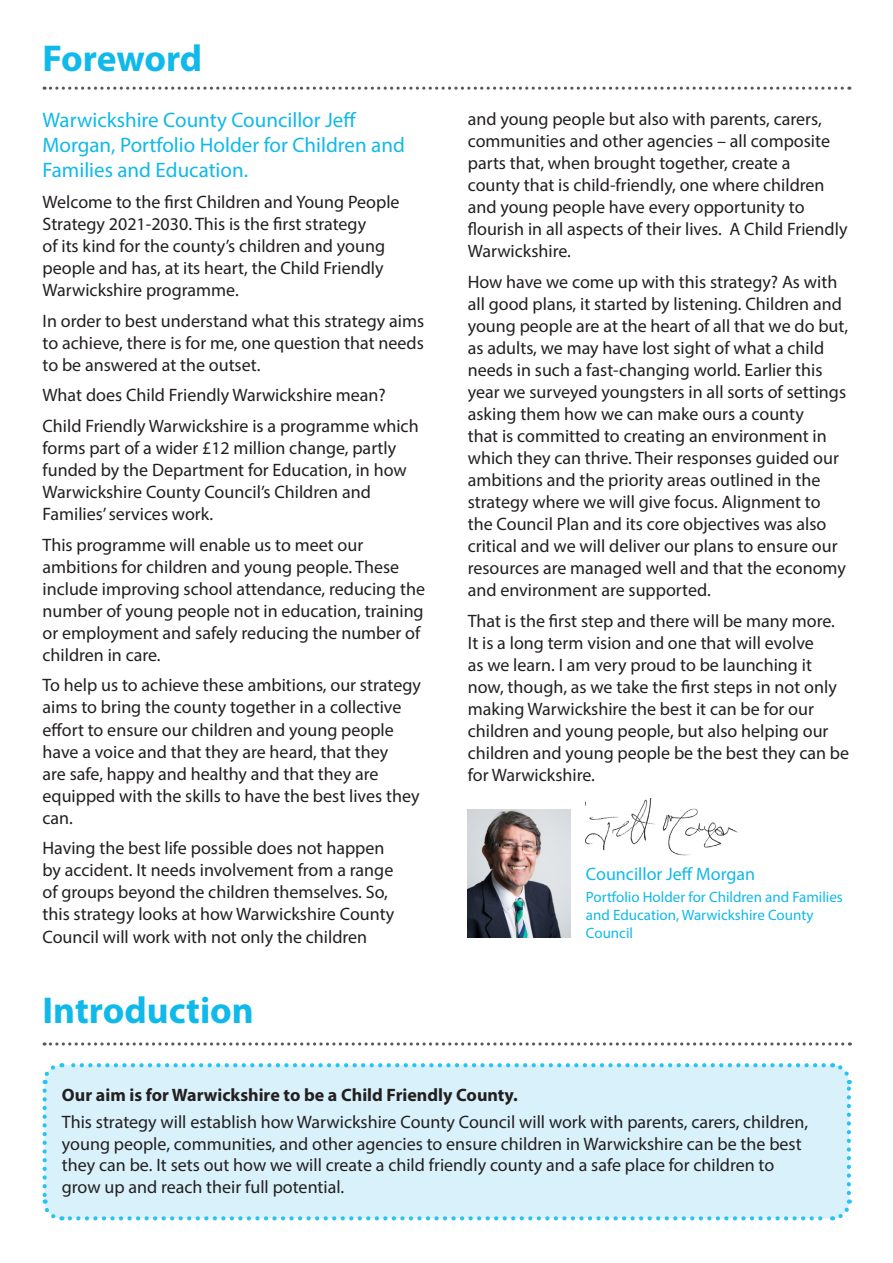
<style>
.page{position:relative;width:893px;height:1263px;background:#fff}
.page>*{position:absolute;margin:0;border:0;box-sizing:border-box;transform-origin:0 0}
.t1{font:700 37.5px "Myriad Pro";color:#0fb9e9}
.t2{font:21px/25.2px "Myriad Pro";color:#0fb9e9}
.t3{font:18px/22px "Myriad Pro";color:#231f20}
.t4{font:700 18px "Myriad Pro";color:#231f20}
.t5{font:18px "Myriad Pro";color:#0fb9e9}
.t6{font:15px/18px "Myriad Pro";color:#0fb9e9}
</style>
<div class="page">
<svg style="left:44px;top:87px;width:806px;height:3px"></svg>
<img style="left:468px;top:809px;width:103px;height:129px">
<svg style="left:44px;top:1042px;width:806px;height:3px"></svg>
<div style="left:45px;top:1065px;width:804px;height:153px;background:#d8f1fb;border-radius:17px"></div>
<svg style="left:42px;top:1090px;width:20px;height:131px"></svg>
<svg style="left:70px;top:1199px;width:782px;height:22px"></svg>
<svg style="left:831px;top:1063px;width:21px;height:130px"></svg>
<svg style="left:42px;top:1063px;width:782px;height:21px"></svg>
<img style="left:586px;top:799px;width:152px;height:57px">
<div style="left:586px;top:799px;width:36px;height:11px;background:#fff"></div>
<p class="t1" style="left:43px;top:34px;width:161px">Foreword</p>
<p class="t2" style="left:43px;top:107px;width:364px">Warwickshire County Councillor Jeff<br>Morgan, Portfolio Holder for Children and<br>Families and Education.</p>
<p class="t3" style="left:43px;top:190px;width:359px">Welcome to the first Children and Young People Strategy 2021-2030. This is the first strategy<br>of its kind for the county’s children and young people and has, at its heart, the Child Friendly Warwickshire programme.</p>
<p class="t3" style="left:43px;top:309px;width:383px;text-align:justify">In order to best understand what this strategy aims to achieve, there is for me, one question that needs to be answered at the outset.</p>
<p class="t3" style="left:43px;top:384px;width:345px">What does Child Friendly Warwickshire mean?</p>
<p class="t3" style="left:43px;top:414px;width:378px">Child Friendly Warwickshire is a programme which forms part of a wider £12 million change, partly funded by the Department for Education, in how Warwickshire County Council’s Children and Families’ services work.</p>
<p class="t3" style="left:43px;top:533px;width:384px">This programme will enable us to meet our ambitions for children and young people. These include improving school attendance, reducing the number of young people not in education, training or employment and safely reducing the number of children in care.</p>
<p class="t3" style="left:43px;top:674px;width:380px">To help us to achieve these ambitions, our strategy aims to bring the county together in a collective effort to ensure our children and young people have a voice and that they are heard, that they<br>are safe, happy and healthy and that they are equipped with the skills to have the best lives they can.</p>
<p class="t3" style="left:43px;top:837px;width:353px">Having the best life possible does not happen by accident. It needs involvement from a range of groups beyond the children themselves. So, this strategy looks at how Warwickshire County Council will work with not only the children</p>
<p class="t1" style="left:43px;top:986px;width:213px">Introduction</p>
<p class="t3" style="left:468px;top:107px;width:381px">and young people but also with parents, carers, communities and other agencies – all composite parts that, when brought together, create a<br>county that is child-friendly, one where children and young people have every opportunity to flourish in all aspects of their lives. A Child Friendly Warwickshire.</p>
<p class="t3" style="left:468px;top:270px;width:382px">How have we come up with this strategy? As with all good plans, it started by listening. Children and young people are at the heart of all that we do but, as adults, we may have lost sight of what a child needs in such a fast-changing world. Earlier this year we surveyed youngsters in all sorts of settings asking them how we can make ours a county<br>that is committed to creating an environment in which they can thrive. Their responses guided our ambitions and the priority areas outlined in the strategy where we will give focus. Alignment to the Council Plan and its core objectives was also critical and we will deliver our plans to ensure our resources are managed well and that the economy and environment are supported.</p>
<p class="t3" style="left:468px;top:609px;width:383px">That is the first step and there will be many more.<br>It is a long term vision and one that will evolve<br>as we learn. I am very proud to be launching it now, though, as we take the first steps in not only making Warwickshire the best it can be for our children and young people, but also helping our children and young people be the best they can be for Warwickshire.</p>
<p class="t5" style="left:586px;top:863px;width:171px">Councillor Jeff Morgan</p>
<p class="t6" style="left:586px;top:888px;width:258px">Portfolio Holder for Children and Families and Education, Warwickshire County<br>Council</p>
<p class="t4" style="left:62px;top:1083px;width:457px">Our aim is for Warwickshire to be a Child Friendly County.</p>
<p class="t3" style="left:62px;top:1111px;width:748px;line-height:21.6px">This strategy will establish how Warwickshire County Council will work with parents, carers, children, young people, communities, and other agencies to ensure children in Warwickshire can be the best they can be. It sets out how we will create a child friendly county and a safe place for children to grow up and reach their full potential.</p>
</div>
